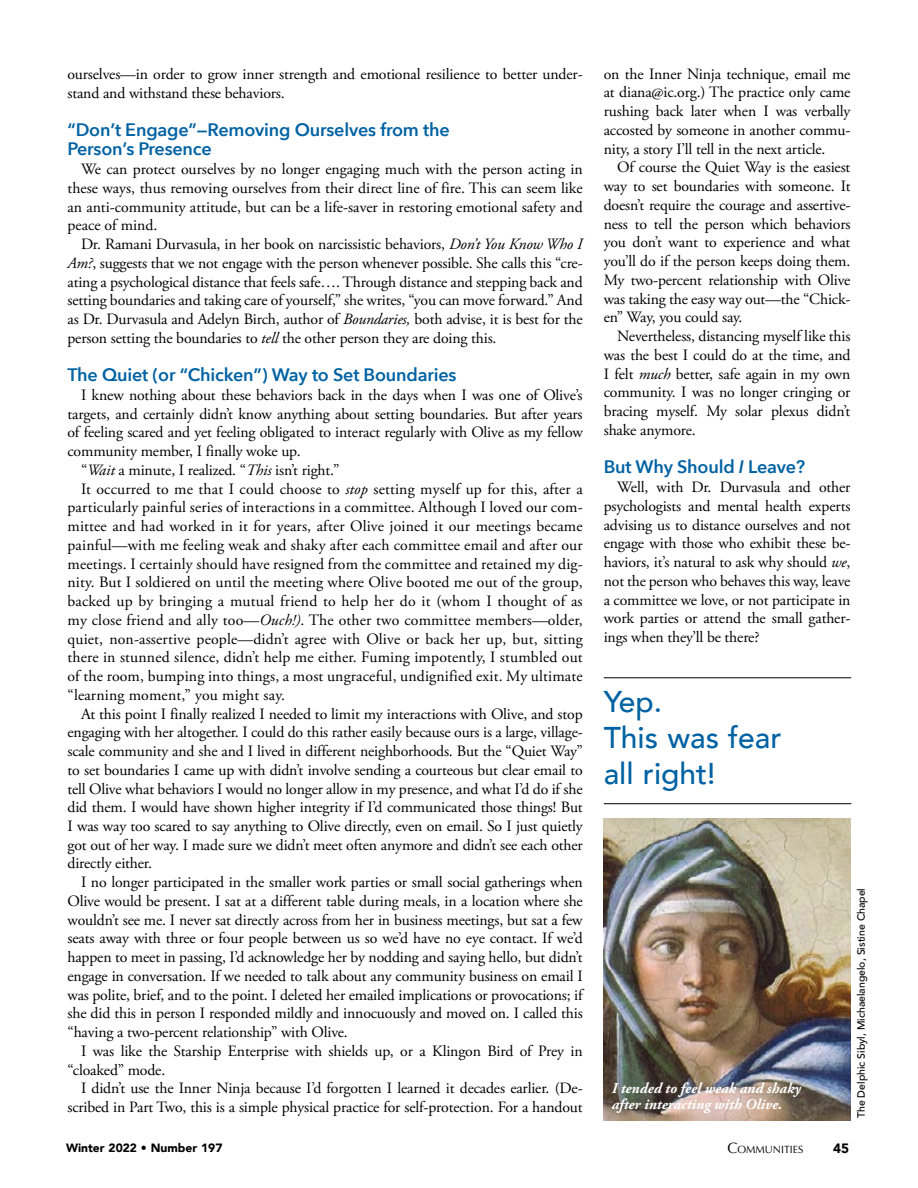
<style>
.page{position:relative;width:918px;height:1188px;background:#fff}
.page>*{position:absolute;margin:0;border:0;box-sizing:border-box;transform-origin:0 0}
.t1{font:500 30px/36px "Avenir";color:#0062a3}
.t2{font:600 18px/19.5px "Avenir Next";letter-spacing:-.01em;color:#0062a3}
.t3{font:15.75px/18.8px "Adobe Garamond Pro";letter-spacing:-.01em;color:#000;text-align:justify}
.t4{font:15.75px "Adobe Garamond Pro";letter-spacing:.01em;color:#000}
.t5{font:italic 700 15px/16.5px "Adobe Garamond Pro";color:#fff}
.t6{font:900 13.5px "Avenir";color:#000}
.t7{font:900 12px "Avenir";color:#000}
.t8{font:500 10.5px "Avenir";color:#000}
.t9{font:10.5px "Optima";color:#000}
.s1{font-style:italic}
.s2{font-size:15px}
</style>
<div class="page">
<img style="left:604px;top:819px;width:246px;height:301px">
<hr style="left:604px;top:677px;width:247px;height:1px;background:#000">
<hr style="left:604px;top:803px;width:247px;height:1px;background:#000">
<p class="t3" style="left:68px;top:65px;width:517px">ourselves—in order to grow inner strength and emotional resilience to better under&shy;stand and withstand these behaviors.</p>
<p class="t2" style="left:68px;top:119px;width:384px">“Don’t Engage”—Removing Ourselves from the<br>Person’s Presence</p>
<p class="t3" style="left:68px;top:160px;width:517px;text-indent:13px">We can protect ourselves by no longer engaging much with the person acting in these ways, thus removing ourselves from their direct line of fire. This can seem like an anti-community attitude, but can be a life-saver in restoring emotional safety and peace of mind.</p>
<p class="t3" style="left:68px;top:235px;width:517px;text-indent:13px">Dr. Ramani Durvasula, in her book on narcissistic behaviors, <span class="s1">Don’t You Know Who I Am?</span>, suggests that we not engage with the person whenever possible. She calls this “cre&shy;ating a psychological distance that feels safe…. Through distance and stepping back and setting boundaries and taking care of yourself,” she writes, “you can move forward.” And as Dr. Durvasula and Adelyn Birch, author of <span class="s1">Boundaries,</span> both advise, it is best for the person setting the boundaries to <span class="s1">tell</span> the other person they are doing this.</p>
<p class="t2" style="left:68px;top:365px;width:391px">The Quiet (or “Chicken”) Way to Set Boundaries</p>
<p class="t3" style="left:81px;top:386px;width:503px">I knew nothing about these behaviors back in the days when I was one of Olive’s</p>
<p class="t3" style="left:68px;top:405px;width:517px">targets, and certainly didn’t know anything about setting boundaries. But after years</p>
<p class="t3" style="left:68px;top:424px;width:517px">of feeling scared and yet feeling obligated to interact regularly with Olive as my fellow</p>
<p class="t3" style="left:68px;top:442px;width:235px">community member, I finally woke up.</p>
<p class="t3" style="left:81px;top:461px;width:260px">“<span class="s1">Wait</span> a minute, I realized. “<span class="s1">This</span> isn’t right.”</p>
<p class="t4" style="left:81px;top:479px;width:503px">It occurred to me that I could choose to <span class="s1">stop</span> setting myself up for this, after a</p>
<p class="t4" style="left:68px;top:498px;width:517px">particularly painful series of interactions in a committee. Although I loved our com-</p>
<p class="t4" style="left:68px;top:517px;width:517px">mittee and had worked in it for years, after Olive joined it our meetings became</p>
<p class="t4" style="left:68px;top:535px;width:517px">painful—with me feeling weak and shaky after each committee email and after our</p>
<p class="t4" style="left:68px;top:554px;width:517px">meetings. I certainly should have resigned from the committee and retained my dig-</p>
<p class="t4" style="left:68px;top:573px;width:517px">nity. But I soldiered on until the meeting where Olive booted me out of the group,</p>
<p class="t4" style="left:68px;top:592px;width:517px">backed up by bringing a mutual friend to help her do it (whom I thought of as</p>
<p class="t4" style="left:68px;top:610px;width:517px">my close friend and ally too—<span class="s1">Ouch!)</span>. The other two committee members—older,</p>
<p class="t4" style="left:68px;top:629px;width:517px">quiet, non-assertive people—didn’t agree with Olive or back her up, but, sitting</p>
<p class="t4" style="left:68px;top:648px;width:517px">there in stunned silence, didn’t help me either. Fuming impotently, I stumbled out</p>
<p class="t4" style="left:68px;top:667px;width:517px">of the room, bumping into things, a most ungraceful, undignified exit. My ultimate</p>
<p class="t4" style="left:68px;top:685px;width:219px">“learning moment,” you might say.</p>
<p class="t3" style="left:81px;top:705px;width:503px">At this point I finally realized I needed to limit my interactions with Olive, and stop</p>
<p class="t3" style="left:68px;top:723px;width:517px">engaging with her altogether. I could do this rather easily because ours is a large, village-</p>
<p class="t3" style="left:68px;top:742px;width:517px">scale community and she and I lived in different neighborhoods. But the “Quiet Way”</p>
<p class="t3" style="left:68px;top:761px;width:517px">to set boundaries I came up with didn’t involve sending a courteous but clear email to</p>
<p class="t3" style="left:68px;top:780px;width:517px">tell Olive what behaviors I would no longer allow in my presence, and what I’d do if she</p>
<p class="t3" style="left:68px;top:798px;width:517px">did them. I would have shown higher integrity if I’d communicated those things! But</p>
<p class="t3" style="left:68px;top:817px;width:517px">I was way too scared to say anything to Olive directly, even on email. So I just quietly</p>
<p class="t3" style="left:68px;top:836px;width:517px">got out of her way. I made sure we didn’t meet often anymore and didn’t see each other</p>
<p class="t3" style="left:68px;top:855px;width:86px">directly either.</p>
<p class="t3" style="left:81px;top:873px;width:503px">I no longer participated in the smaller work parties or small social gatherings when</p>
<p class="t3" style="left:68px;top:892px;width:517px">Olive would be present. I sat at a different table during meals, in a location where she</p>
<p class="t3" style="left:68px;top:911px;width:517px">wouldn’t see me. I never sat directly across from her in business meetings, but sat a few</p>
<p class="t3" style="left:68px;top:930px;width:517px">seats away with three or four people between us so we’d have no eye contact. If we’d</p>
<p class="t3" style="left:68px;top:948px;width:517px">happen to meet in passing, I’d acknowledge her by nodding and saying hello, but didn’t</p>
<p class="t3" style="left:68px;top:967px;width:517px">engage in conversation. If we needed to talk about any community business on email I</p>
<p class="t3" style="left:68px;top:986px;width:517px">was polite, brief, and to the point. I deleted her emailed implications or provocations; if</p>
<p class="t3" style="left:68px;top:1005px;width:517px">she did this in person I responded mildly and innocuously and moved on. I called this</p>
<p class="t3" style="left:68px;top:1023px;width:282px">“having a two-percent relationship” with Olive.</p>
<p class="t3" style="left:81px;top:1042px;width:503px">I was like the Starship Enterprise with shields up, or a Klingon Bird of Prey in</p>
<p class="t3" style="left:68px;top:1061px;width:99px">“cloaked” mode.</p>
<p class="t3" style="left:81px;top:1080px;width:503px">I didn’t use the Inner Ninja because I’d forgotten I learned it decades earlier. (De-</p>
<p class="t3" style="left:68px;top:1098px;width:517px">scribed in Part Two, this is a simple physical practice for self-protection. For a handout</p>
<p class="t3" style="left:604px;top:65px;width:248px">on the Inner Ninja technique, email me at diana@ic.org.) The practice only came rushing back later when I was verbally accosted by someone in another commu&shy;nity, a story I’ll tell in the next article.</p>
<p class="t3" style="left:604px;top:159px;width:248px;text-indent:13px">Of course the Quiet Way is the easiest way to set boundaries with someone. It doesn’t require the courage and assertive&shy;ness to tell the person which behaviors you don’t want to experience and what you’ll do if the person keeps doing them.<br>My two-percent relationship with Olive was taking the easy way out—the “Chick&shy;en” Way, you could say.</p>
<p class="t3" style="left:604px;top:327px;width:248px;text-indent:13px">Nevertheless, distancing myself like this was the best I could do at the time, and I felt <span class="s1">much</span> better, safe again in my own community. I was no longer cringing or bracing myself. My solar plexus didn’t shake anymore.</p>
<p class="t2" style="left:604px;top:457px;width:203px">But Why Should <span class="s1">I</span> Leave?</p>
<p class="t3" style="left:604px;top:478px;width:248px;text-indent:13px">Well, with Dr. Durvasula and other psychologists and mental health experts advising us to distance ourselves and not engage with those who exhibit these be&shy;haviors, it’s natural to ask why should <span class="s1">we</span>, not the person who behaves this way, leave a committee we love, or not participate in work parties or attend the small gather&shy;ings when they’ll be there?</p>
<h1 class="t1" style="left:604px;top:682px;width:179px">Yep.<br>This was fear all right!</h1>
<p class="t5" style="left:612px;top:1080px;width:191px">I tended to feel weak and shaky after interacting with Olive.</p>
<p class="t8" style="left:852px;top:1118px;width:232px;rotate:-90deg">The Delphic Sibyl, Michaelangelo, Sistine Chapel</p>
<p class="t7" style="left:66px;top:1138px;width:158px">Winter 2022 • Number 197</p>
<p class="t9" style="left:727px;top:1144px;width:77px"><span class="s2">C</span>OMMUNITIES</p>
<p class="t6" style="left:833px;top:1137px;width:17px">45</p>
</div>
